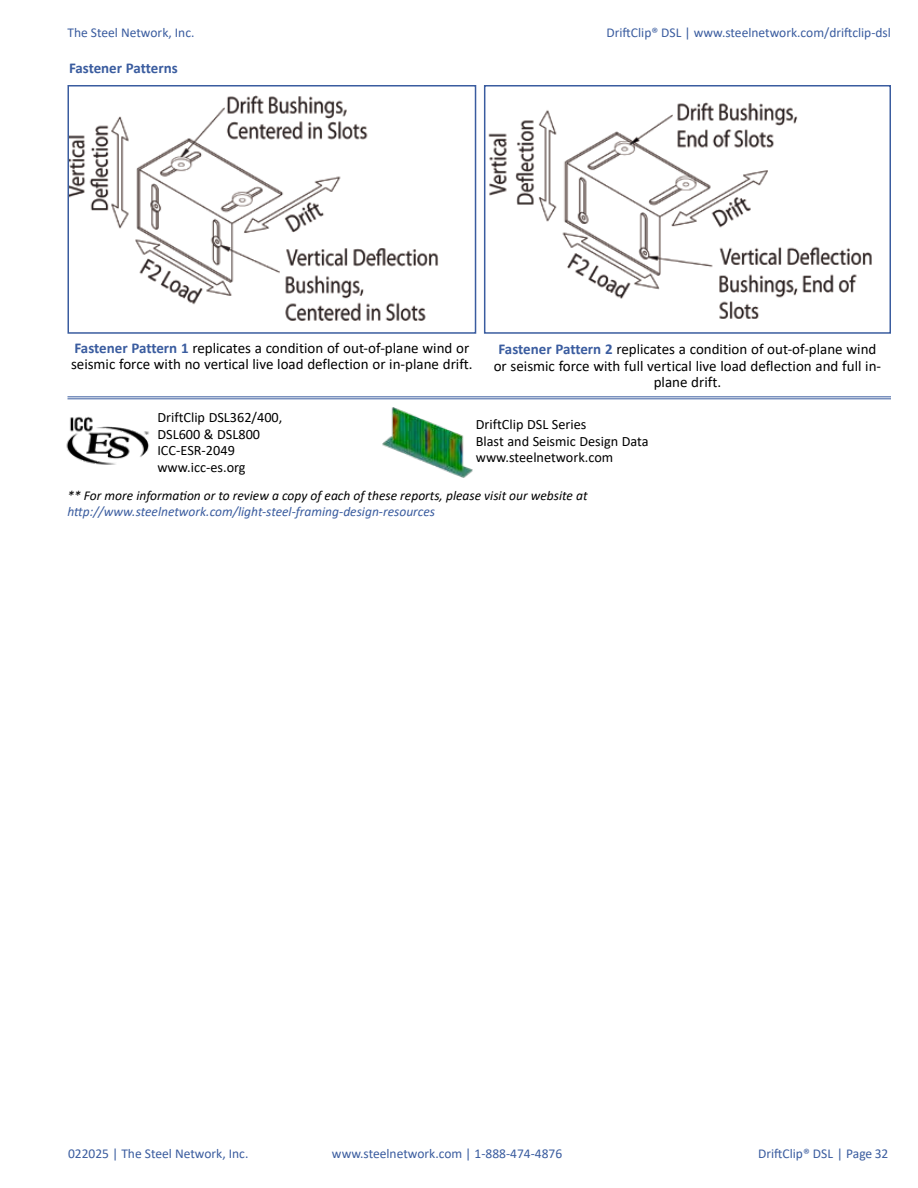
<style>
.page{position:relative;width:918px;height:1188px;background:#fff}
.page>*{position:absolute;margin:0;border:0;box-sizing:border-box;transform-origin:0 0}
.t1{font:15px/16.5px "Calibri";color:#000}
.t2{font:700 15px "Calibri";letter-spacing:-.005em;color:#3a5c9f}
.t3{font:14.25px/16.5px "Calibri";color:#000}
.t4{font:13.5px "Calibri";color:#3a5c9f}
.t5{font:italic 13.5px "Calibri";color:#000}
.t6{font:italic 13.5px "Calibri";color:#3a5c9f}
.s1{font-weight:700;color:#3a5c9f}
</style>
<div class="page">
<img style="left:488px;top:102px;width:384px;height:217px">
<div style="left:484px;top:85px;width:407px;height:249px;border:2px solid #3a5c9f"></div>
<img style="left:71px;top:95px;width:368px;height:226px">
<div style="left:68px;top:85px;width:408px;height:249px;border:2px solid #3a5c9f"></div>
<img style="left:66px;top:416px;width:83px;height:49px">
<img style="left:382px;top:407px;width:91px;height:71px">
<hr style="left:68px;top:396px;width:823px;height:1px;background:#3a5c9f">
<hr style="left:68px;top:398px;width:823px;height:1px;background:#3a5c9f">
<p class="t4" style="left:68px;top:23px;width:129px">The Steel Network, Inc.</p>
<p class="t2" style="left:69px;top:57px;width:110px">Fastener Patterns</p>
<p class="t4" style="left:607px;top:23px;width:286px">DriftClip® DSL | www.steelnetwork.com/driftclip-dsl</p>
<p class="t1" style="left:71px;top:339px;width:403px"><span class="s1">Fastener Pattern 1</span> replicates a condition of out-of-plane wind or seismic force with no vertical live load deflection or in-plane drift.</p>
<p class="t1" style="left:494px;top:341px;width:389px;text-align:center"><span class="s1">Fastener Pattern 2</span> replicates a condition of out-of-plane wind or seismic force with full vertical live load deflection and full in&shy;plane drift.</p>
<p class="t3" style="left:157px;top:409px;width:127px">DriftClip DSL362/400,<br>DSL600 &amp; DSL800<br>ICC-ESR-2049 www.icc-es.org</p>
<p class="t3" style="left:476px;top:416px;width:174px">DriftClip DSL Series<br>Blast and Seismic Design Data www.steelnetwork.com</p>
<p class="t5" style="left:68px;top:486px;width:522px">** For more information or to review a copy of each of these reports, please visit our website at</p>
<p class="t6" style="left:68px;top:502px;width:369px">http://www.steelnetwork.com/light-steel-framing-design-resources</p>
<p class="t4" style="left:68px;top:1144px;width:182px">022025 | The Steel Network, Inc.</p>
<p class="t4" style="left:332px;top:1144px;width:232px">www.steelnetwork.com | 1-888-474-4876</p>
<p class="t4" style="left:758px;top:1144px;width:132px">DriftClip® DSL | Page 32</p>
</div>
